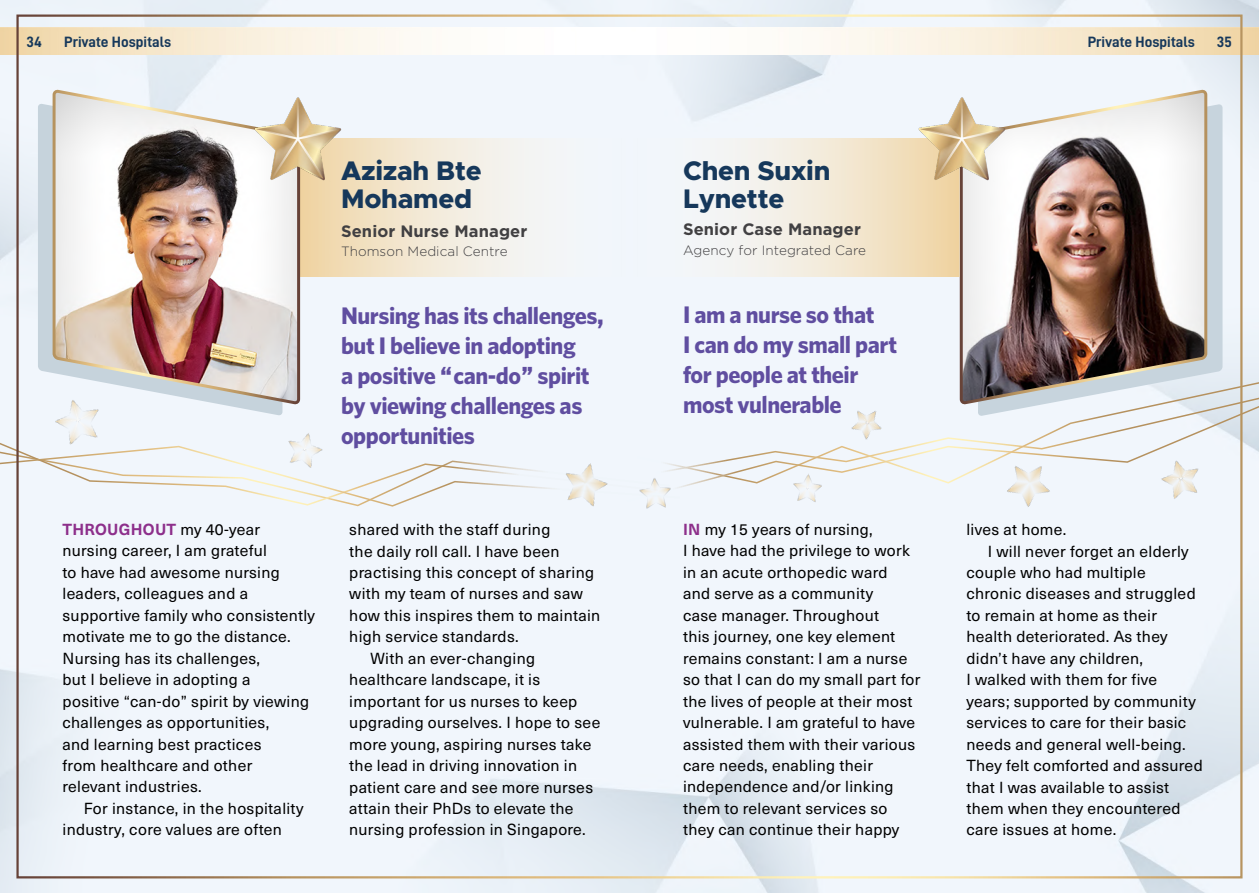
<style>
.page{position:relative;width:1259px;height:893px;background:#fff}
.page>*{position:absolute;margin:0;border:0;box-sizing:border-box;transform-origin:0 0}
.t1{font:800 27px/28.5px "Metropolis";letter-spacing:-.01em;color:#16385b}
.t2{font:700 24px/30px "Whitney";letter-spacing:-.02em;color:#604ea0}
.t3{font:700 16.5px "Gotham";letter-spacing:.005em;color:#414042}
.t4{font:15.75px/21.5px "Neue Haas Unica W1 G";letter-spacing:.02em;color:#000}
.t5{font:15px "D DIN Bold";color:#16385b}
.t6{font:300 13.5px "Gotham";letter-spacing:.005em;color:#414042}
.s1{font-family:"Neue Haas Unica W1 G";font-weight:800}
.s2{font-family:"Neue Haas Unica W1 G";font-weight:900}
.s3{font-weight:700;color:#8d2f8b}
</style>
<div class="page">
<div style="left:0;top:409px;width:625px;height:36px;background:#f1f6fc"></div>
<svg style="left:0;top:445px;width:681px;height:62px"></svg>
<img style="left:0;top:28px;width:1259px;height:27px">
<svg style="left:38px;top:103px;width:244px;height:313px;fill:#c6d3dc"></svg>
<img style="left:51px;top:87px;width:251px;height:320px">
<img style="left:252px;top:95px;width:94px;height:86px">
<img style="left:556px;top:456px;width:59px;height:57px">
<img style="left:282px;top:428px;width:46px;height:44px">
<img style="left:48px;top:391px;width:61px;height:58px">
<svg style="left:636px;top:359px;width:623px;height:29px"></svg>
<svg style="left:625px;top:388px;width:634px;height:115px"></svg>
<svg style="left:978px;top:104px;width:244px;height:312px;fill:#c7d4dd"></svg>
<img style="left:958px;top:87px;width:250px;height:320px">
<img style="left:915px;top:95px;width:94px;height:86px">
<img style="left:637px;top:476px;width:37px;height:34px">
<img style="left:1155px;top:453px;width:52px;height:49px">
<img style="left:845px;top:400px;width:45px;height:45px">
<img style="left:791px;top:473px;width:34px;height:31px">
<img style="left:995px;top:450px;width:67px;height:67px">
<p class="t5" style="left:27px;top:33px;width:17px">34</p>
<p class="t5" style="left:1216px;top:33px;width:17px">35</p>
<p class="t5" style="left:64px;top:33px;width:109px">Private Hospitals</p>
<p class="t5" style="left:1087px;top:33px;width:109px">Private Hospitals</p>
<h1 class="t1" style="left:341px;top:156px;width:142px">Azizah Bte<br>Mohamed</h1>
<p class="t3" style="left:341px;top:220px;width:188px">Senior Nurse Manager</p>
<p class="t6" style="left:341px;top:243px;width:168px">Thomson Medical Centre</p>
<h2 class="t2" style="left:341px;top:300px;width:264px">Nursing has its challenges<span class="s1">, </span>but I believe in adopting<br>a positive <span class="s2">“</span>can-do<span class="s2">”</span> spirit by viewing challenges as opportunities</h2>
<p class="t4" style="left:63px;top:518px;width:254px"><span class="s3">THROUGHOUT</span> my 40-year nursing career, I am grateful<br>to have had awesome nursing leaders, colleagues and a supportive family who consistently motivate me to go the distance.<br>Nursing has its challenges,<br>but I believe in adopting a<br>positive “can-do” spirit by viewing challenges as opportunities,<br>and learning best practices<br>from healthcare and other<br>relevant industries.</p>
<p class="t4" style="left:63px;top:797px;width:243px;text-indent:21px">For instance, in the hospitality industry, core values are often</p>
<p class="t4" style="left:349px;top:518px;width:203px">shared with the staff during</p>
<p class="t4" style="left:349px;top:539px;width:212px">the daily roll call. I have been</p>
<p class="t4" style="left:349px;top:561px;width:246px">practising this concept of sharing</p>
<p class="t4" style="left:349px;top:582px;width:235px">with my team of nurses and saw</p>
<p class="t4" style="left:349px;top:604px;width:252px">how this inspires them to maintain</p>
<p class="t4" style="left:349px;top:625px;width:171px">high service standards.</p>
<p class="t4" style="left:370px;top:647px;width:166px">With an ever-changing</p>
<p class="t4" style="left:349px;top:668px;width:192px">healthcare landscape, it is</p>
<p class="t4" style="left:349px;top:689px;width:230px">important for us nurses to keep</p>
<p class="t4" style="left:349px;top:711px;width:253px">upgrading ourselves. I hope to see</p>
<p class="t4" style="left:349px;top:732px;width:243px">more young, aspiring nurses take</p>
<p class="t4" style="left:349px;top:754px;width:229px">the lead in driving innovation in</p>
<p class="t4" style="left:349px;top:775px;width:245px">patient care and see more nurses</p>
<p class="t4" style="left:349px;top:797px;width:226px">attain their PhDs to elevate the</p>
<p class="t4" style="left:349px;top:818px;width:238px">nursing profession in Singapore.</p>
<h1 class="t1" style="left:683px;top:156px;width:149px">Chen Suxin<br>Lynette</h1>
<p class="t3" style="left:683px;top:218px;width:179px">Senior Case Manager</p>
<p class="t6" style="left:683px;top:241px;width:184px">Agency for Integrated Care</p>
<h2 class="t2" style="left:683px;top:299px;width:215px">I am a nurse so that<br>I can do my small part for people at their most vulnerable</h2>
<p class="t4" style="left:683px;top:518px;width:239px"><span class="s3">IN</span> my 15 years of nursing,<br>I have had the privilege to work in an acute orthopedic ward<br>and serve as a community<br>case manager. Throughout<br>this journey, one key element remains constant: I am a nurse so that I can do my small part for the lives of people at their most vulnerable. I am grateful to have assisted them with their various care needs, enabling their independence and/or linking them to relevant services so they can continue their happy</p>
<p class="t4" style="left:966px;top:518px;width:101px">lives at home.</p>
<p class="t4" style="left:987px;top:539px;width:202px">I will never forget an elderly</p>
<p class="t4" style="left:966px;top:561px;width:181px">couple who had multiple</p>
<p class="t4" style="left:966px;top:582px;width:231px">chronic diseases and struggled</p>
<p class="t4" style="left:966px;top:604px;width:192px">to remain at home as their</p>
<p class="t4" style="left:966px;top:625px;width:203px">health deteriorated. As they</p>
<p class="t4" style="left:966px;top:647px;width:178px">didn’t have any children,</p>
<p class="t4" style="left:966px;top:668px;width:192px">I walked with them for five</p>
<p class="t4" style="left:966px;top:689px;width:231px">years; supported by community</p>
<p class="t4" style="left:966px;top:711px;width:221px">services to care for their basic</p>
<p class="t4" style="left:966px;top:732px;width:221px">needs and general well-being.</p>
<p class="t4" style="left:966px;top:754px;width:238px">They felt comforted and assured</p>
<p class="t4" style="left:966px;top:775px;width:204px">that I was available to assist</p>
<p class="t4" style="left:966px;top:797px;width:216px">them when they encountered</p>
<p class="t4" style="left:966px;top:818px;width:151px">care issues at home.</p>
</div>
